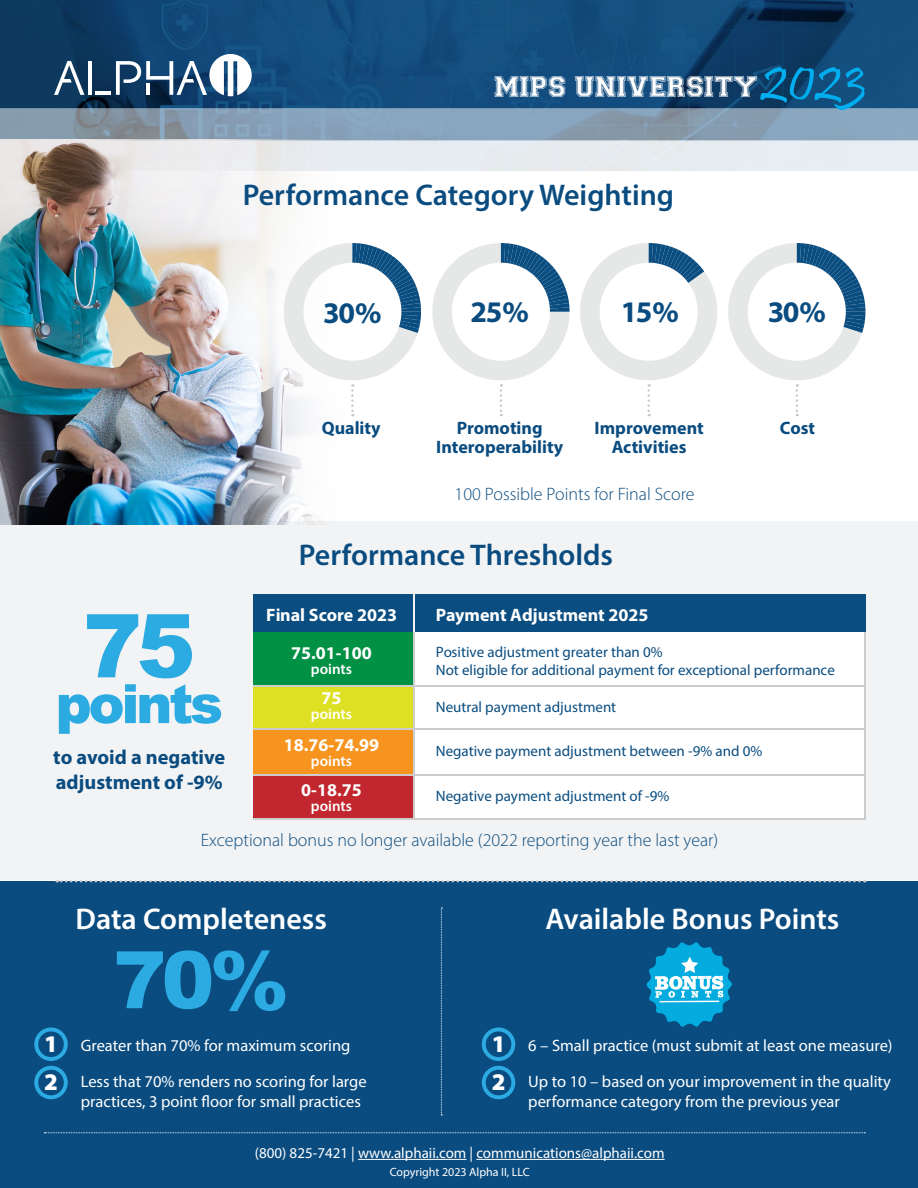
<style>
.page{position:relative;width:918px;height:1188px;background:#fff}
.page>*{position:absolute;margin:0;border:0;box-sizing:border-box;transform-origin:0 0}
.t1{font:900 88.2px "Arial";color:#2caae2}
.t2{font:900 79.35px "Arial";color:#2caae2}
.t3{font:63px "Pristina";color:#00aeef}
.t4{font:900 54.3px "Arial";letter-spacing:-.06em;color:#2caae2}
.t5{font:600 30px "Myriad Pro";color:#0a4c80}
.t6{font:600 30px "Myriad Pro";color:#fff}
.t7{font:30px "Varsity";color:#fff}
.t8{font:700 30px "Myriad Pro";letter-spacing:-.05em;color:#0a4c80}
.t9{font:900 24px "Myriad Pro";color:#fff}
.t10{font:700 20.4px/24.5px "Myriad Pro";color:#0a4c80}
.t11{font:300 18px "Myriad Pro";color:#0a4c80}
.t12{font:700 18px "Myriad Pro";color:#fff}
.t13{font:700 18px/19.2px "Myriad Pro";color:#0a4c80;text-align:center}
.t14{font:16.5px/19.8px "Myriad Pro";color:#fff}
.t15{font:15px/18px "Myriad Pro";color:#0a4d80}
.t16{font:15px "Myriad Pro";color:#fff}
.t17{font:600 15px "Myriad Pro";color:#fff}
.t18{font:12px "Myriad Pro";color:#fff}
</style>
<div class="page">
<div style="left:0;top:881px;width:918px;height:307px;background:#0a4c80"></div>
<div style="left:0;top:522px;width:918px;height:358px;background:#f2f3f4"></div>
<img style="left:0;top:0;width:918px;height:171px">
<svg style="left:54px;top:61px;width:31px;height:34px"></svg>
<hr style="left:88px;top:61px;width:4px;height:34px;background:#fff">
<hr style="left:96px;top:91px;width:15px;height:4px;background:#fff">
<svg style="left:116px;top:54px;width:136px;height:42px"></svg>
<div style="left:413px;top:630px;width:452px;height:189px;background:#fff"></div>
<div style="left:253px;top:775px;width:161px;height:43px;background:#c2262e"></div>
<div style="left:253px;top:730px;width:161px;height:45px;background:#f7941f"></div>
<div style="left:253px;top:685px;width:161px;height:44px;background:#dee024"></div>
<div style="left:253px;top:631px;width:161px;height:55px;background:#009145"></div>
<hr style="left:253px;top:686px;width:612px;height:1px;background:#ccc">
<hr style="left:253px;top:729px;width:612px;height:1px;background:#ccc">
<hr style="left:253px;top:774px;width:612px;height:1px;background:#ccc">
<hr style="left:413px;top:631px;width:1px;height:188px;background:#ccc">
<hr style="left:253px;top:818px;width:612px;height:1px;background:#ccc">
<hr style="left:864px;top:609px;width:1px;height:210px;background:#ccc">
<div style="left:253px;top:594px;width:612px;height:38px;background:#0a4d80"></div>
<hr style="left:413px;top:594px;width:1px;height:38px;background:#f2f2f2">
<svg style="left:34px;top:1028px;width:34px;height:71px"></svg>
<svg style="left:482px;top:1028px;width:33px;height:71px"></svg>
<svg style="left:646px;top:942px;width:86px;height:85px"></svg>
<svg style="left:441px;top:908px;width:1px;height:208px"></svg>
<svg style="left:44px;top:1132px;width:821px;height:1px"></svg>
<svg style="left:57px;top:880px;width:808px;height:2px"></svg>
<hr style="left:358px;top:1159px;width:108px;height:1px;background:#fff">
<hr style="left:476px;top:1159px;width:189px;height:1px;background:#fff">
<img style="left:0;top:139px;width:384px;height:385px">
<svg style="left:282px;top:241px;width:140px;height:175px"></svg>
<svg style="left:432px;top:243px;width:138px;height:173px"></svg>
<svg style="left:580px;top:243px;width:137px;height:173px"></svg>
<svg style="left:728px;top:243px;width:138px;height:173px"></svg>
<p class="t7" style="left:495px;top:68px;width:265px">MIPS UNIVERSITY</p>
<p class="t3" style="left:760px;top:44px;width:107px">2023</p>
<p class="t5" style="left:243px;top:176px;width:433px">Performance Category Weighting</p>
<p class="t8" style="left:323px;top:293px;width:60px">30%</p>
<p class="t8" style="left:471px;top:293px;width:60px">25%</p>
<p class="t8" style="left:621px;top:293px;width:60px">15%</p>
<p class="t8" style="left:768px;top:293px;width:60px">30%</p>
<p class="t1" style="left:83px;top:582px;width:114px">75</p>
<p class="t4" style="left:56px;top:664px;width:169px">points</p>
<p class="t10" style="left:53px;top:745px;width:173px">to avoid a negative adjustment of -9%</p>
<p class="t13" style="left:322px;top:417px;width:60px">Quality</p>
<p class="t13" style="left:457px;top:417px;width:87px">Promoting</p>
<p class="t13" style="left:436px;top:437px;width:128px">Interoperability</p>
<p class="t13" style="left:595px;top:417px;width:111px">Improvement<br>Activities</p>
<p class="t11" style="left:455px;top:483px;width:242px">100 Possible Points for Final Score</p>
<p class="t5" style="left:299px;top:536px;width:316px">Performance Thresholds</p>
<p class="t12" style="left:266px;top:604px;width:132px">Final Score 2023</p>
<p class="t12" style="left:436px;top:603px;width:214px">Payment Adjustment 2025</p>
<p class="t13" style="left:780px;top:417px;width:37px">Cost</p>
<p class="t12" style="left:291px;top:641px;width:82px">75.01-100</p>
<p class="t17" style="left:311px;top:660px;width:43px">points</p>
<p class="t12" style="left:322px;top:686px;width:21px">75</p>
<p class="t17" style="left:311px;top:705px;width:43px">points</p>
<p class="t12" style="left:284px;top:733px;width:97px">18.76-74.99</p>
<p class="t17" style="left:311px;top:751px;width:43px">points</p>
<p class="t12" style="left:301px;top:778px;width:62px">0-18.75</p>
<p class="t17" style="left:311px;top:796px;width:43px">points</p>
<p class="t15" style="left:436px;top:642px;width:401px">Positive adjustment greater than 0%<br>Not eligible for additional payment for exceptional performance</p>
<p class="t15" style="left:436px;top:698px;width:182px">Neutral payment adjustment</p>
<p class="t15" style="left:436px;top:741px;width:328px">Negative payment adjustment between -9% and 0%</p>
<p class="t15" style="left:436px;top:786px;width:235px">Negative payment adjustment of -9%</p>
<p class="t11" style="left:201px;top:829px;width:519px">Exceptional bonus no longer available (2022 reporting year the last year)</p>
<p class="t6" style="left:76px;top:900px;width:253px">Data Completeness</p>
<p class="t6" style="left:545px;top:900px;width:296px">Available Bonus Points</p>
<p class="t2" style="left:113px;top:922px;width:177px">70%</p>
<p class="t9" style="left:44px;top:1028px;width:15px">1</p>
<p class="t14" style="left:81px;top:1035px;width:271px">Greater than 70% for maximum scoring</p>
<p class="t9" style="left:44px;top:1066px;width:15px">2</p>
<p class="t14" style="left:81px;top:1072px;width:287px">Less that 70% renders no scoring for large practices, 3 point floor for small practices</p>
<p class="t9" style="left:492px;top:1028px;width:15px">1</p>
<p class="t14" style="left:528px;top:1035px;width:366px">6 – Small practice (must submit at least one measure)</p>
<p class="t9" style="left:492px;top:1066px;width:15px">2</p>
<p class="t14" style="left:528px;top:1072px;width:364px">Up to 10 – based on your improvement in the quality performance category from the previous year</p>
<p class="t16" style="left:255px;top:1144px;width:411px">(800) 825-7421 | www.alphaii.com | communications@alphaii.com</p>
<p class="t18" style="left:390px;top:1165px;width:142px">Copyright 2023 Alpha II, LLC</p>
</div>
